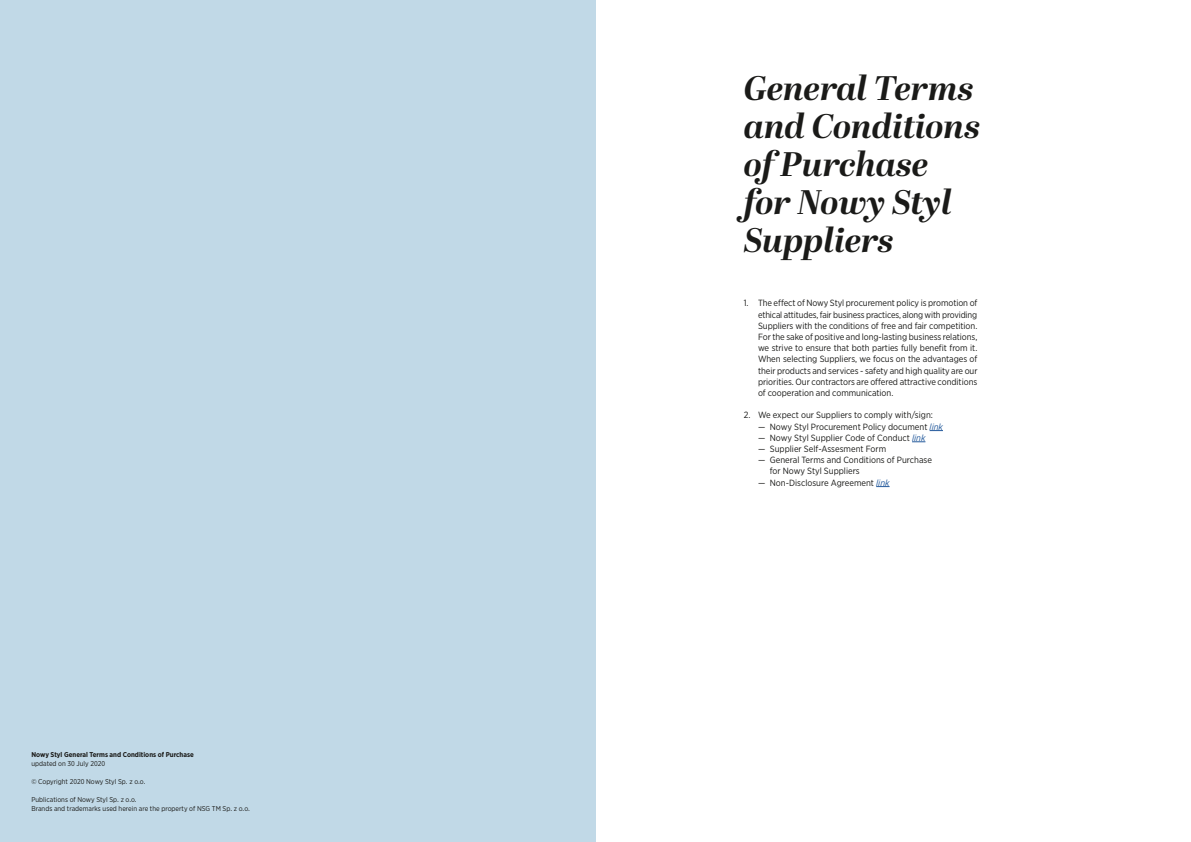
<style>
.page{position:relative;width:1191px;height:842px;background:#fff}
.page>*{position:absolute;margin:0;border:0;box-sizing:border-box;transform-origin:0 0}
.t1{font:italic 700 34px/38px "Abril Display";color:#1a1a18}
.t2{font:9px/11.2px "Gotham Narrow";color:#1a1a18;text-align:justify}
.t3{font:7px/9px "Gotham Narrow";color:#1a1a18}
.t4{font:700 7px "Gotham Narrow";color:#1a1a18}
.s1{font-style:italic;color:#245a9c}
</style>
<div class="page">
<div style="left:0;top:0;width:595px;height:842px;background:#c1d9e7"></div>
<svg style="left:929px;top:430px;width:14px;height:1px"></svg>
<svg style="left:912px;top:442px;width:13px;height:1px"></svg>
<svg style="left:876px;top:486px;width:13px;height:1px"></svg>
<p class="t4" style="left:31px;top:749px;width:164px">Nowy Styl General Terms and Conditions of Purchase</p>
<p class="t3" style="left:31px;top:758px;width:75px">updated on 30 July 2020</p>
<p class="t3" style="left:31px;top:776px;width:116px">© Copyright 2020 Nowy Styl Sp. z o.o.</p>
<p class="t3" style="left:31px;top:794px;width:220px">Publications of Nowy Styl Sp. z o.o.<br>Brands and trademarks used herein are the property of NSG TM Sp. z o.o.</p>
<h1 class="t1" style="left:744px;top:71px;width:238px">General Terms and Conditions of Purchase for Nowy Styl<br>Suppliers</h1>
<p class="t2" style="left:758px;top:297px;width:221px;text-indent:-14px">1. The effect of Nowy Styl procurement policy is promotion of ethical attitudes, fair business practices, along with providing Suppliers with the conditions of free and fair competition.<br>For the sake of positive and long-lasting business relations, we strive to ensure that both parties fully benefit from it.<br>When selecting Suppliers, we focus on the advantages of their products and services - safety and high quality are our priorities. Our contractors are offered attractive conditions of cooperation and communication.</p>
<p class="t2" style="left:744px;top:409px;width:191px">2. We expect our Suppliers to comply with/sign:</p>
<p class="t2" style="left:758px;top:421px;width:186px">— Nowy Styl Procurement Policy document <span class="s1">link</span></p>
<p class="t2" style="left:758px;top:432px;width:169px">— Nowy Styl Supplier Code of Conduct <span class="s1">link</span></p>
<p class="t2" style="left:758px;top:443px;width:130px">— Supplier Self-Assesment Form</p>
<p class="t2" style="left:770px;top:454px;width:164px;text-indent:-12px">— General Terms and Conditions of Purchase for Nowy Styl Suppliers</p>
<p class="t2" style="left:758px;top:477px;width:133px">— Non-Disclosure Agreement <span class="s1">link</span></p>
</div>
